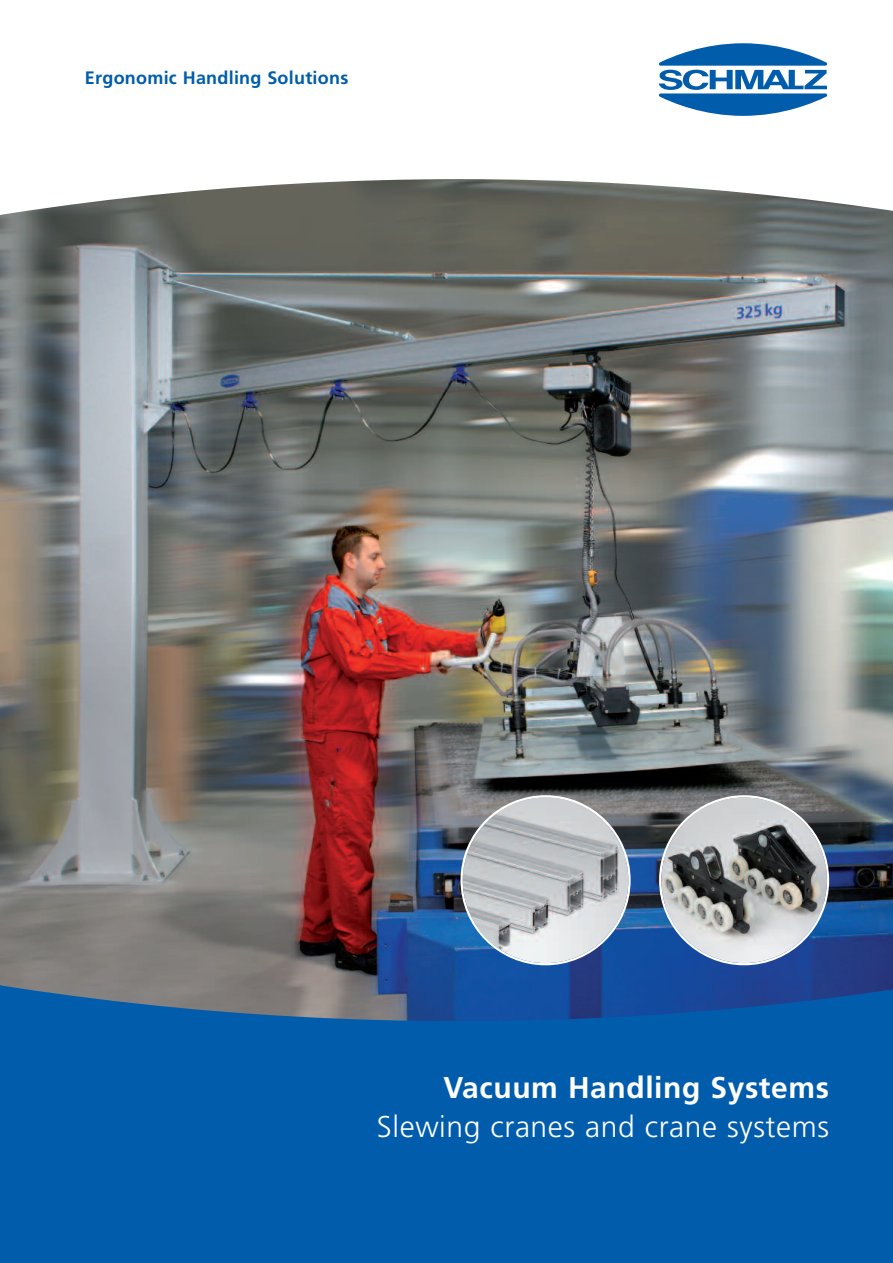
<style>
.page{position:relative;width:893px;height:1263px;background:#fff}
.page>*{position:absolute;margin:0;border:0;box-sizing:border-box;transform-origin:0 0}
.t1{font:300 30px "Frutiger LT";letter-spacing:.02em;color:#fff}
.t2{font:700 30px "Frutiger LT";letter-spacing:.02em;color:#fff}
.t3{font:700 18px "Frutiger LT";letter-spacing:.015em;color:#015dac}
</style>
<div class="page">
<img style="left:0;top:251px;width:893px;height:698px">
<svg style="left:1px;top:949px;width:892px;height:314px;background:#0d5da5"></svg>
<svg style="left:1px;top:63px;width:892px;height:188px"></svg>
<svg style="left:659px;top:43px;width:168px;height:73px"></svg>
<svg style="left:460px;top:795px;width:171px;height:170px;background:#a7b0ba"></svg>
<img style="left:659px;top:795px;width:170px;height:170px">
<svg style="left:0;top:949px;width:1px;height:314px"></svg>
<svg style="left:0;top:215px;width:1px;height:36px"></svg>
<p class="t3" style="left:85px;top:70px;width:265px">Ergonomic Handling Solutions</p>
<p class="t2" style="left:443px;top:1075px;width:387px">Vacuum Handling Systems</p>
<p class="t1" style="left:377px;top:1114px;width:454px">Slewing cranes and crane systems</p>
</div>
